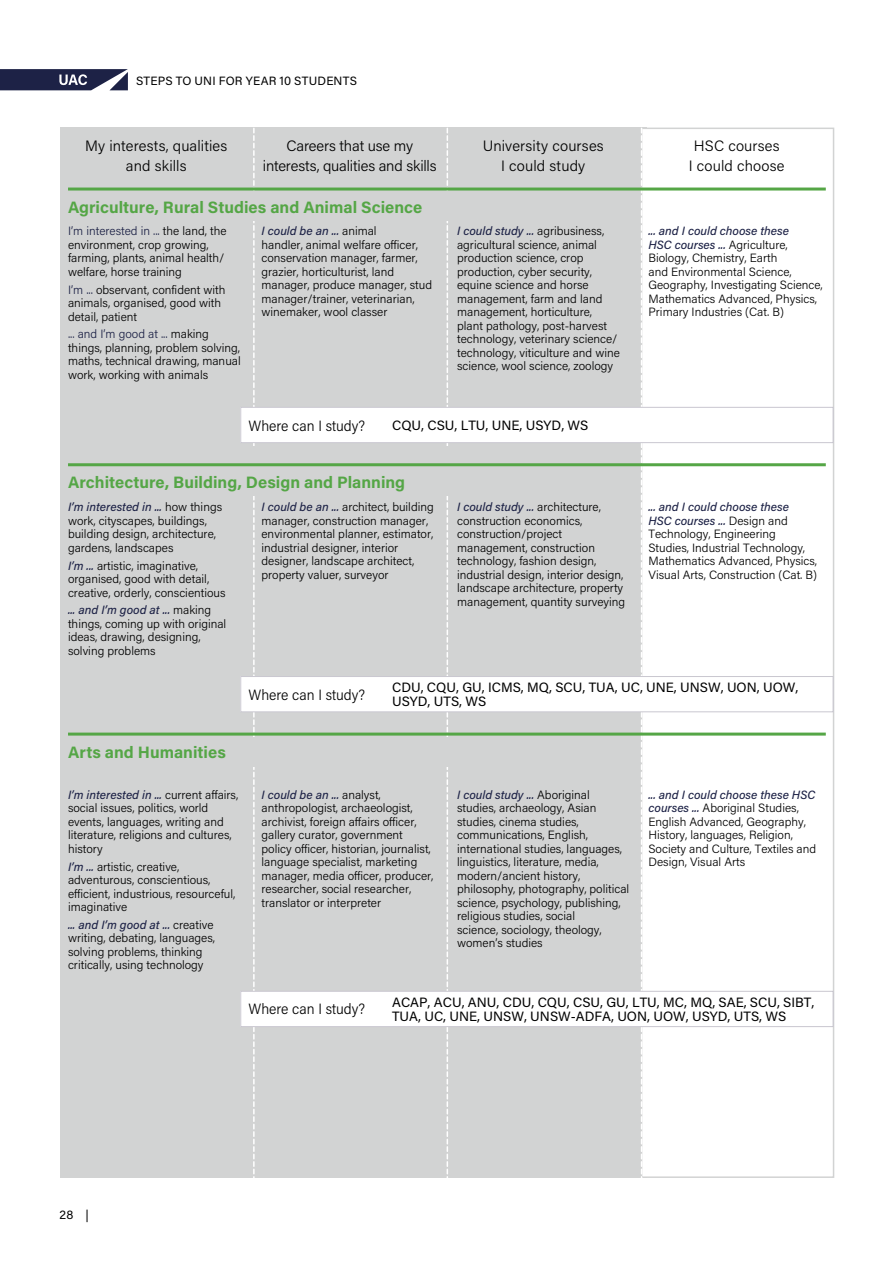
<style>
.page{position:relative;width:893px;height:1263px;background:#fff}
.page>*{position:absolute;margin:0;border:0;box-sizing:border-box;transform-origin:0 0}
.t1{font:700 16.5px "Acumin Pro";color:#55a646}
.t2{font:300 15px/19.5px "Acumin Pro";letter-spacing:.005em;color:#000;text-align:center}
.t3{font:300 15px "Acumin Pro Semi Cond";color:#000}
.t4{font:13.5px "Acumin Pro";color:#000}
.t5{font:300 12px/13.5px "Acumin Pro";color:#000}
.t6{font:12px "Acumin Pro";letter-spacing:.015em;color:#000}
.s1{color:#1d2246}
.s2{font-weight:500;font-style:italic;color:#1d2246}
</style>
<div class="page">
<svg style="left:0;top:69px;width:128px;height:21px;background:#3b405f"></svg>
<div style="left:60px;top:128px;width:587px;height:1050px;background:#d2d3d3"></div>
<svg style="left:253px;top:128px;width:2px;height:1050px"></svg>
<svg style="left:447px;top:128px;width:1px;height:1050px"></svg>
<div style="left:60px;top:191px;width:404px;height:30px;background:#d2d3d3"></div>
<div style="left:61px;top:446px;width:520px;height:30px;background:#d2d3d3"></div>
<div style="left:60px;top:738px;width:404px;height:29px;background:#d2d3d3"></div>
<div style="left:60px;top:466px;width:404px;height:30px;background:#d2d3d3"></div>
<div style="left:641px;top:128px;width:193px;height:1050px;background:#fff;border:2px solid #d2d3d3"></div>
<svg style="left:641px;top:128px;width:1px;height:1050px"></svg>
<hr style="left:68px;top:463px;width:758px;height:3px;background:#55a646">
<hr style="left:68px;top:188px;width:758px;height:3px;background:#55a646">
<hr style="left:68px;top:732px;width:758px;height:3px;background:#55a646">
<div style="left:241px;top:407px;width:592px;height:36px;background:#fff"></div>
<div style="left:240px;top:407px;width:593px;height:36px;border:1px solid #c9c7d0"></div>
<div style="left:241px;top:676px;width:592px;height:36px;background:#fff"></div>
<div style="left:240px;top:676px;width:593px;height:36px;border:1px solid #c9c7d0"></div>
<div style="left:241px;top:991px;width:592px;height:35px;background:#fff"></div>
<div style="left:240px;top:991px;width:593px;height:36px;border:1px solid #c9c7d0"></div>
<p class="t6" style="left:136px;top:73px;width:222px">STEPS TO UNI FOR YEAR 10 STUDENTS</p>
<p class="t2" style="left:85px;top:136px;width:144px">My interests, qualities and skills</p>
<p class="t2" style="left:263px;top:136px;width:175px">Careers that use my interests, qualities and skills</p>
<p class="t2" style="left:483px;top:136px;width:123px">University courses<br>I could study</p>
<h1 class="t1" style="left:68px;top:195px;width:356px">Agriculture, Rural Studies and Animal Science</h1>
<p class="t2" style="left:689px;top:136px;width:97px">HSC courses<br>I could choose</p>
<p class="t5" style="left:68px;top:224px;width:160px"><span class="s1">I’m interested in ...</span> the land, the environment, crop growing, farming, plants, animal health/ welfare, horse training</p>
<p class="t5" style="left:68px;top:282px;width:159px"><span class="s1">I’m ...</span> observant, confident with animals, organised, good with detail, patient</p>
<p class="t5" style="left:68px;top:327px;width:174px"><span class="s1">... and I’m good at ...</span> making things, planning, problem solving, maths, technical drawing, manual work, working with animals</p>
<p class="t5" style="left:261px;top:224px;width:172px"><span class="s2">I could be an ...</span> animal<br>handler, animal welfare officer, conservation manager, farmer, grazier, horticulturist, land manager, produce manager, stud manager/trainer, veterinarian, winemaker, wool classer</p>
<p class="t5" style="left:457px;top:224px;width:164px"><span class="s2">I could study ...</span> agribusiness, agricultural science, animal production science, crop production, cyber security, equine science and horse management, farm and land management, horticulture, plant pathology, post-harvest technology, veterinary science/ technology, viticulture and wine science, wool science, zoology</p>
<p class="t5" style="left:648px;top:224px;width:176px"><span class="s2">... and I could choose these<br>HSC courses ...</span> Agriculture,<br>Biology, Chemistry, Earth<br>and Environmental Science,<br>Geography, Investigating Science,<br>Mathematics Advanced, Physics,<br>Primary Industries (Cat. B)</p>
<p class="t3" style="left:248px;top:415px;width:118px">Where can I study?</p>
<p class="t4" style="left:392px;top:416px;width:198px">CQU, CSU, LTU, UNE, USYD, WS</p>
<h1 class="t1" style="left:68px;top:471px;width:339px">Architecture, Building, Design and Planning</h1>
<p class="t5" style="left:68px;top:500px;width:156px"><span class="s2">I’m interested in ...</span> how things work, cityscapes, buildings, building design, architecture, gardens, landscapes</p>
<p class="t5" style="left:68px;top:558px;width:159px"><span class="s2">I’m ...</span> artistic, imaginative, organised, good with detail, creative, orderly, conscientious</p>
<p class="t5" style="left:68px;top:603px;width:160px"><span class="s2">... and I’m good at ...</span> making things, coming up with original ideas, drawing, designing, solving problems</p>
<p class="t5" style="left:261px;top:500px;width:174px"><span class="s2">I could be an ...</span> architect, building manager, construction manager, environmental planner, estimator, industrial designer, interior designer, landscape architect, property valuer, surveyor</p>
<p class="t5" style="left:457px;top:500px;width:170px"><span class="s2">I could study ...</span> architecture, construction economics, construction/project management, construction technology, fashion design, industrial design, interior design, landscape architecture, property management, quantity surveying</p>
<p class="t5" style="left:648px;top:500px;width:170px"><span class="s2">... and I could choose these<br>HSC courses ...</span> Design and<br>Technology, Engineering<br>Studies, Industrial Technology,<br>Mathematics Advanced, Physics,<br>Visual Arts, Construction (Cat. B)</p>
<p class="t4" style="left:392px;top:678px;width:408px">CDU, CQU, GU, I CMS, MQ, SCU, TUA, UC, UNE, UNSW, UON, UOW,</p>
<p class="t3" style="left:248px;top:684px;width:118px">Where can I study?</p>
<p class="t4" style="left:392px;top:692px;width:96px">USYD, UTS, WS</p>
<h1 class="t1" style="left:68px;top:740px;width:159px">Arts and Humanities</h1>
<p class="t5" style="left:68px;top:787px;width:172px"><span class="s2">I’m interested in ...</span> current affairs, social issues, politics, world events, languages, writing and literature, religions and cultures, history</p>
<p class="t5" style="left:68px;top:859px;width:169px"><span class="s2">I’m ...</span> artistic, creative, adventurous, conscientious, efficient, industrious, resourceful, imaginative</p>
<p class="t5" style="left:68px;top:917px;width:149px"><span class="s2">... and I’m good at ...</span> creative writing, debating, languages, solving problems, thinking critically, using technology</p>
<p class="t5" style="left:261px;top:787px;width:173px"><span class="s2">I could be an ...</span> analyst, anthropologist, archaeologist, archivist, foreign affairs officer, gallery curator, government policy officer, historian, journalist, language specialist, marketing manager, media officer, producer, researcher, social researcher, translator or interpreter</p>
<p class="t5" style="left:457px;top:787px;width:174px"><span class="s2">I could study ...</span> Aboriginal studies, archaeology, Asian studies, cinema studies, communications, English, international studies, languages, linguistics, literature, media, modern/ancient history, philosophy, photography, political science, psychology, publishing, religious studies, social<br>science, sociology, theology, women’s studies</p>
<p class="t5" style="left:648px;top:787px;width:169px"><span class="s2">... and I could choose these HSC courses ...</span> Aboriginal Studies,<br>English Advanced, Geography,<br>History, languages, Religion,<br>Society and Culture, Textiles and<br>Design, Visual Arts</p>
<p class="t4" style="left:392px;top:993px;width:424px">ACAP, ACU, ANU, CDU, CQU, CSU, GU, LTU, MC, MQ, SAE, SCU, SI BT,</p>
<p class="t3" style="left:248px;top:999px;width:118px">Where can I study?</p>
<p class="t4" style="left:392px;top:1006px;width:396px">TUA, UC, UNE, UNSW, UNSW‑ADFA, UON, UOW, USYD, UTS, WS</p>
<p class="t6" style="left:60px;top:1206px;width:31px">28 |</p>
</div>
